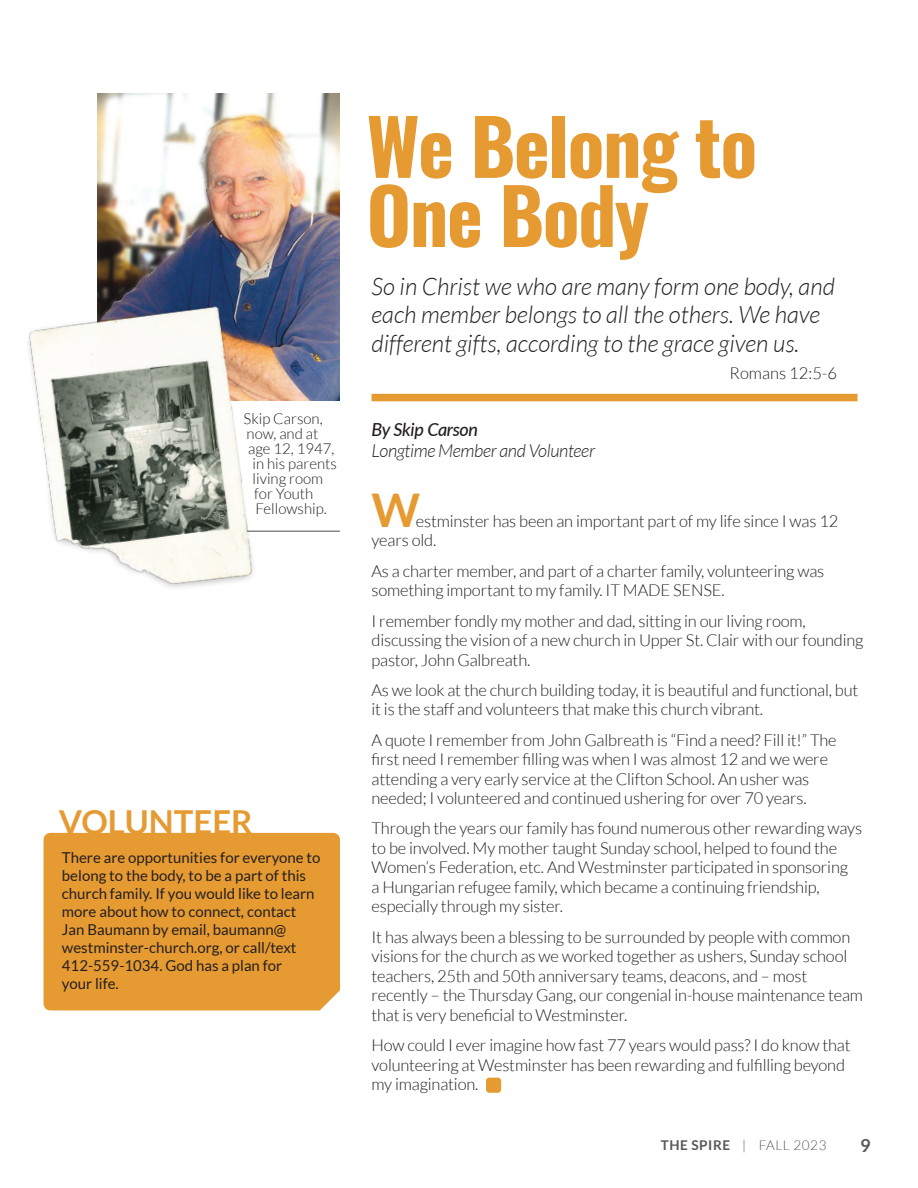
<style>
.page{position:relative;width:918px;height:1188px;background:#fff}
.page>*{position:absolute;margin:0;border:0;box-sizing:border-box;transform-origin:0 0}
.t1{font:700 76.35px/69.2px "Oswald";letter-spacing:-.02em;color:#e69a32}
.t2{font:700 46.5px "Lato";color:#e69a32}
.t3{font:700 33px "Lato";color:#e69a32}
.t4{font:italic 300 24px/28.8px "Lato";color:#231f20}
.t5{font:italic 300 18px "Lato";letter-spacing:-.02em;color:#231f20}
.t6{font:italic 500 18px "Lato";letter-spacing:-.02em;color:#231f20}
.t7{font:700 18px "Lato";color:#57585a}
.t8{font:300 16.5px/19.5px "Lato";letter-spacing:-.01em;color:#231f20}
.t9{font:15px/18px "Lato";color:#231f20}
.t10{font:300 15px/15px "Lato";color:#231f20}
.t11{font:300 13.5px "Lato";letter-spacing:.04em;color:#57585a}
.s1{font-weight:700}
</style>
<div class="page">
<div style="left:372px;top:394px;width:486px;height:7px;background:#e69a32"></div>
<div style="left:486px;top:1078px;width:15px;height:15px;background:#e69a32;border-radius:3px"></div>
<hr style="left:74px;top:531px;width:266px;height:1px;background:#4b4c4d">
<img style="left:98px;top:94px;width:242px;height:306px">
<img style="left:28px;top:286px;width:240px;height:302px">
<div style="left:44px;top:833px;width:296px;height:177px;background:#e69a32"></div>
<p class="t10" style="left:244px;top:411px;width:81px">Skip Carson, now, and at</p>
<p class="t10" style="left:248px;top:441px;width:90px">age 12, 1947, in his parents living room for Youth<br>Fellowship.</p>
<p class="t3" style="left:59px;top:803px;width:195px">VOLUNTEER</p>
<p class="t9" style="left:62px;top:849px;width:260px">There are opportunities for everyone to belong to the body, to be a part of this church family. If you would like to learn more about how to connect, contact Jan Baumann by email, baumann@ westminster-church.org, or call/text 412-559-1034. God has a plan for<br>your life.</p>
<p class="t1" style="left:367px;top:117px;width:392px">We Belong to<br>One Body</p>
<p class="t4" style="left:372px;top:272px;width:465px">So in Christ we who are many form one body, and each member belongs to all the others. We have different gifts, according to the grace given us.</p>
<p class="t8" style="left:730px;top:363px;width:109px">Romans 12:5-6</p>
<p class="t6" style="left:372px;top:416px;width:108px">By Skip Carson</p>
<p class="t5" style="left:372px;top:441px;width:225px">Longtime Member and Volunteer</p>
<p class="t2" style="left:372px;top:483px;width:50px">W</p>
<p class="t8" style="left:372px;top:511px;width:468px;text-indent:44px">estminster has been an important part of my life since I was 12 years old.</p>
<p class="t8" style="left:372px;top:561px;width:454px">As a charter member, and part of a charter family, volunteering was something important to my family. IT MADE SENSE.</p>
<p class="t8" style="left:372px;top:611px;width:494px">I remember fondly my mother and dad, sitting in our living room, discussing the vision of a new church in Upper St. Clair with our founding pastor, John Galbreath.</p>
<p class="t8" style="left:372px;top:680px;width:488px">As we look at the church building today, it is beautiful and functional, but it is the staff and volunteers that make this church vibrant.</p>
<p class="t8" style="left:372px;top:730px;width:467px">A quote I remember from John Galbreath is “Find a need? Fill it!” The first need I remember filling was when I was almost 12 and we were attending a very early service at the Clifton School. An usher was needed; I volunteered and continued ushering for over 70 years.</p>
<p class="t8" style="left:372px;top:819px;width:492px">Through the years our family has found numerous other rewarding ways to be involved. My mother taught Sunday school, helped to found the Women’s Federation, etc. And Westminster participated in sponsoring<br>a Hungarian refugee family, which became a continuing friendship, especially through my sister.</p>
<p class="t8" style="left:372px;top:927px;width:493px">It has always been a blessing to be surrounded by people with common visions for the church as we worked together as ushers, Sunday school teachers, 25th and 50th anniversary teams, deacons, and – most recently – the Thursday Gang, our congenial in-house maintenance team that is very beneficial to Westminster.</p>
<p class="t8" style="left:372px;top:1035px;width:481px">How could I ever imagine how fast 77 years would pass? I do know that volunteering at Westminster has been rewarding and fulfilling beyond my imagination.</p>
<p class="t11" style="left:661px;top:1138px;width:167px"><span class="s1">THE SPIRE</span> | FALL 2023</p>
<p class="t7" style="left:860px;top:1135px;width:12px">9</p>
</div>
